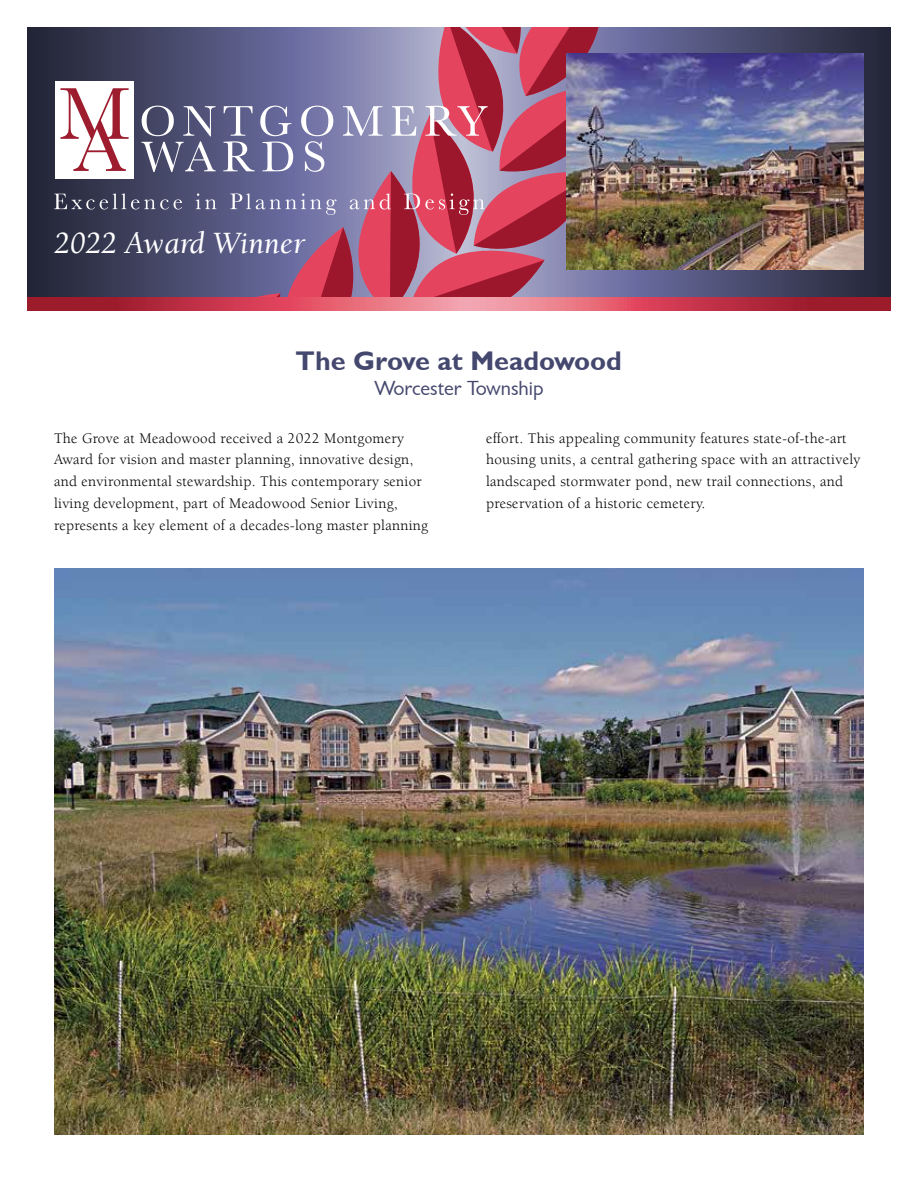
<style>
.page{position:relative;width:918px;height:1188px;background:#fff}
.page>*{position:absolute;margin:0;border:0;box-sizing:border-box;transform-origin:0 0}
.t1{font:italic 31.5px "Berkeley LT";color:#fff}
.t2{font:27px "Garrison Sans BOLD";color:#45486e}
.t3{font:21px "Garrison Sans";color:#45486e}
.t4{font:15px/21.8px "Berkeley LT";letter-spacing:.02em;color:#000}
</style>
<div class="page">
<svg style="left:613px;top:27px;width:278px;height:270px;background:#3f415f"></svg>
<svg style="left:27px;top:27px;width:586px;height:270px;background:#86617f"></svg>
<svg style="left:27px;top:297px;width:864px;height:13px;background:#ca4a5c"></svg>
<img style="left:567px;top:54px;width:297px;height:216px">
<img style="left:54px;top:569px;width:810px;height:565px">
<h1 class="t1" style="left:54px;top:227px;width:253px">2022 Award Winner</h1>
<h2 class="t2" style="left:296px;top:346px;width:328px">The Grove at Meadowood</h2>
<h3 class="t3" style="left:374px;top:377px;width:171px">Worcester Township</h3>
<p class="t4" style="left:54px;top:427px;width:376px">The Grove at Meadowood received a 2022 Montgomery Award for vision and master planning, innovative design, and environmental stewardship. This contemporary senior living development, part of Meadowood Senior Living, represents a key element of a decades-long master planning</p>
<p class="t4" style="left:486px;top:427px;width:376px">effort. This appealing community features state-of-the-art housing units, a central gathering space with an attractively landscaped stormwater pond, new trail connections, and preservation of a historic cemetery.</p>
</div>
